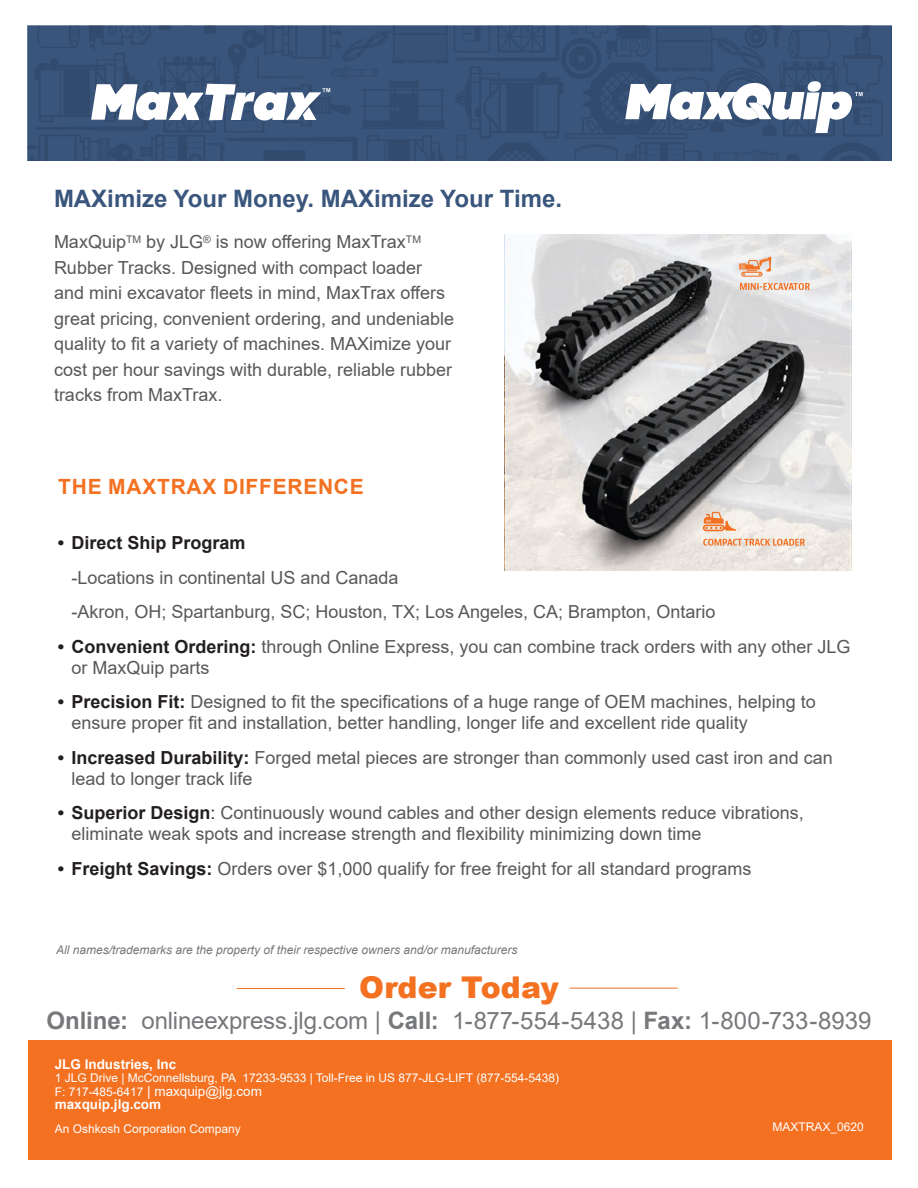
<style>
.page{position:relative;width:918px;height:1188px;background:#fff}
.page>*{position:absolute;margin:0;border:0;box-sizing:border-box;transform-origin:0 0}
.jlg-COLOR_text{font:900 30px "Arial";color:#f37121}
.jlg-COLOR_text-2{font:24px "Arial";letter-spacing:-.005em;color:#76787b}
.t1{font:700 24px "Arial";color:#3a567d}
.t2{font:700 21px "Arial";letter-spacing:.035em;color:#f37121}
.t3{font:18px/25.5px "Arial";color:#57585a}
.t4{font:700 18px "Arial";color:#231f20}
.t5{font:13.5px/13.5px "Arial";color:#fff}
.t6{font:700 13.5px "Arial";color:#fff}
.t7{font:12px "Arial";color:#fff}
.t8{font:italic 12px "Arial";color:#76787b}
.s1{font-weight:700;color:#231f20}
.s2{color:#231f20}
.s3{font-weight:700}
.s4{font-size:12px}
</style>
<div class="page">
<div style="left:28px;top:1040px;width:864px;height:120px;background:#f37121"></div>
<img style="left:28px;top:26px;width:864px;height:135px">
<svg style="left:625px;top:77px;width:238px;height:57px"></svg>
<svg style="left:75px;top:84px;width:255px;height:39px"></svg>
<hr style="left:570px;top:988px;width:108px;height:1px;background:#f37121">
<hr style="left:237px;top:988px;width:108px;height:1px;background:#f37121">
<img style="left:505px;top:234px;width:346px;height:336px">
<p class="t1" style="left:54px;top:182px;width:510px">MAXimize Your Money. MAXimize Your Time.</p>
<p class="t3" style="left:54px;top:229px;width:402px">MaxQuip<sup>TM</sup> by JLG<sup>®</sup> is now offering MaxTrax<sup>TM </sup>Rubber Tracks. Designed with compact loader and mini excavator fleets in mind, MaxTrax offers great pricing, convenient ordering, and undeniable quality to fit a variety of machines. MAXimize your cost per hour savings with durable, reliable rubber tracks from MaxTrax.</p>
<p class="t2" style="left:58px;top:472px;width:307px">THE MAXTRAX DIFFERENCE</p>
<p class="t4" style="left:58px;top:530px;width:189px">• Direct Ship Program</p>
<p class="t3" style="left:71px;top:565px;width:329px">-Locations in continental US and Canada</p>
<p class="t3" style="left:71px;top:599px;width:645px">-Akron, OH; Spartanburg, SC; Houston, TX; Los Angeles, CA; Brampton, Ontario</p>
<p class="t3" style="left:71px;top:636px;width:781px;line-height:21px;text-indent:-14px"><span class="s1">• Convenient Ordering:</span> through Online Express, you can combine track orders with any other JLG or MaxQuip parts</p>
<p class="t3" style="left:71px;top:691px;width:746px;line-height:21px;text-indent:-14px"><span class="s1">• Precision Fit:</span> Designed to fit the specifications of a huge range of OEM machines, helping to ensure proper fit and installation, better handling, longer life and excellent ride quality</p>
<p class="t3" style="left:71px;top:747px;width:763px;line-height:21px;text-indent:-14px"><span class="s1">• Increased Durability:</span> Forged metal pieces are stronger than commonly used cast iron and can lead to longer track life</p>
<p class="t3" style="left:71px;top:802px;width:734px;line-height:21px;text-indent:-14px"><span class="s1">• Superior Design</span><span class="s2">:</span> Continuously wound cables and other design elements reduce vibrations, eliminate weak spots and increase strength and flexibility minimizing down time</p>
<p class="t3" style="left:58px;top:856px;width:695px"><span class="s1">• Freight Savings:</span> Orders over $1,000 qualify for free freight for all standard programs</p>
<p class="t8" style="left:56px;top:942px;width:463px">All names/trademarks are the property of their respective owners and/or manufacturers</p>
<p class="jlg-COLOR_text" style="left:359px;top:966px;width:201px">Order Today</p>
<p class="jlg-COLOR_text-2" style="left:46px;top:1004px;width:827px"><span class="s3">Online:</span> onlineexpress.jlg.com | <span class="s3">Call:</span> 1-877-554-5438 | <span class="s3">Fax:</span> 1-800-733-8939</p>
<p class="t6" style="left:55px;top:1054px;width:123px">JLG Industries, Inc</p>
<p class="t7" style="left:55px;top:1070px;width:506px">1 JLG Drive | McConnellsburg, PA 17233-9533 | Toll-Free in US 877-JLG-LIFT (877-554-5438)</p>
<p class="t5" style="left:55px;top:1084px;width:209px"><span class="s4">F: 717-485-6417</span> | maxquip@jlg.com <span class="s3">maxquip.jlg.com</span></p>
<p class="t7" style="left:55px;top:1121px;width:188px">An Oshkosh Corporation Company</p>
<p class="t7" style="left:773px;top:1119px;width:93px">MAXTRAX_0620</p>
</div>
